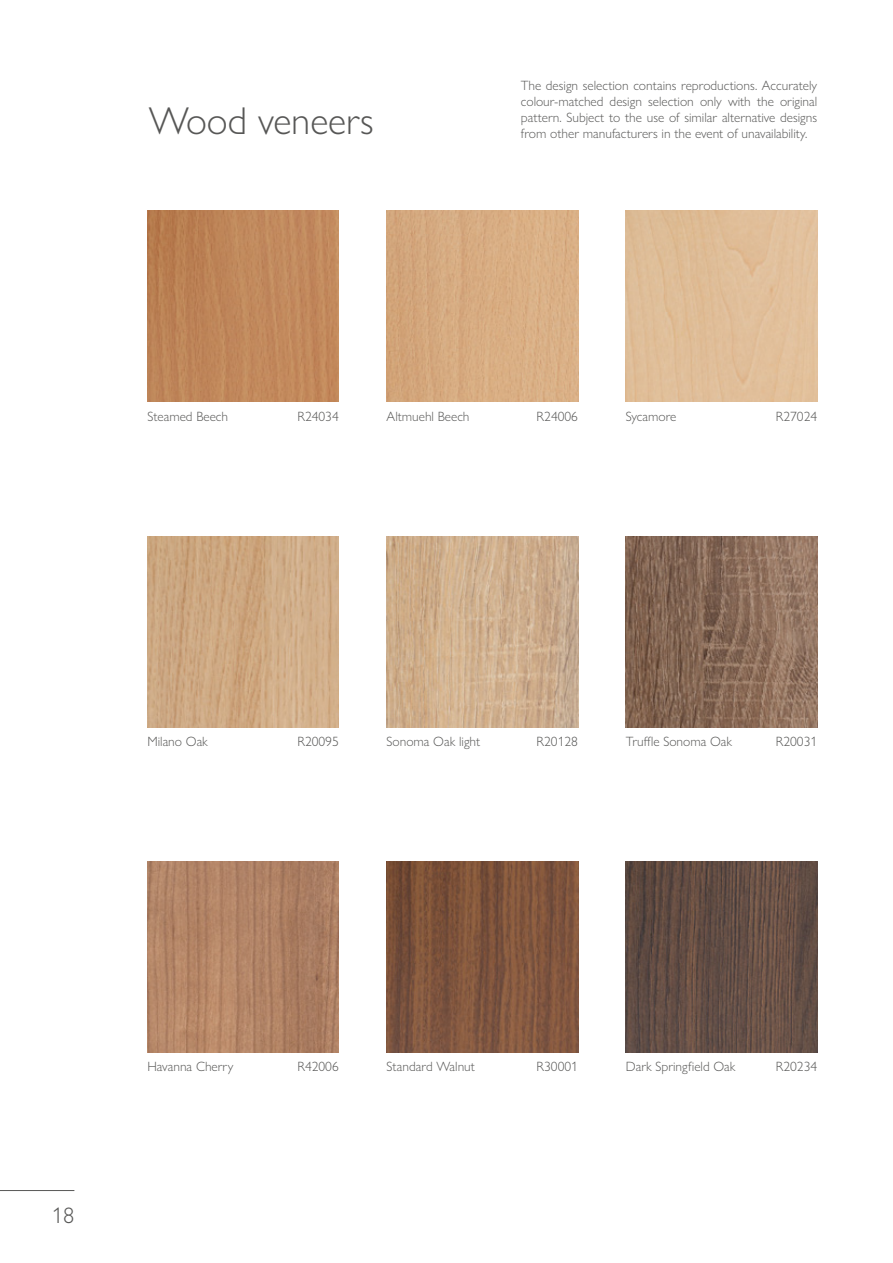
<style>
.page{position:relative;width:893px;height:1263px;background:#fff}
.page>*{position:absolute;margin:0;border:0;box-sizing:border-box;transform-origin:0 0}
.t1{font:300 39px "Gill Sans Nova";color:#575756}
.t2{font:300 22.5px "Gill Sans Nova";color:#575756}
.t3{font:300 13.5px/16.2px "Gill Sans Nova";color:#575756;text-align:justify}
</style>
<div class="page">
<hr style="left:0;top:1190px;width:74px;height:1px;background:#575756">
<img style="left:387px;top:861px;width:191px;height:192px">
<img style="left:626px;top:861px;width:191px;height:192px">
<img style="left:626px;top:536px;width:191px;height:191px">
<img style="left:147px;top:536px;width:192px;height:191px">
<img style="left:387px;top:210px;width:191px;height:192px">
<img style="left:147px;top:861px;width:192px;height:192px">
<img style="left:387px;top:536px;width:191px;height:191px">
<img style="left:147px;top:210px;width:192px;height:192px">
<div style="left:626px;top:210px;width:191px;height:192px;background:#e0be99"></div>
<h1 class="t1" style="left:149px;top:97px;width:226px">Wood veneers</h1>
<p class="t3" style="left:521px;top:77px;width:298px">The design selection contains reproductions. Accurately colour-matched design selection only with the original pattern. Subject to the use of similar alternative designs from other manufacturers in the event of unavailability.</p>
<p class="t3" style="left:147px;top:408px;width:82px">Steamed Beech</p>
<p class="t3" style="left:297px;top:408px;width:43px">R24034</p>
<p class="t3" style="left:387px;top:408px;width:84px">Altmuehl Beech</p>
<p class="t3" style="left:537px;top:408px;width:43px">R24006</p>
<p class="t3" style="left:626px;top:408px;width:52px">Sycamore</p>
<p class="t3" style="left:776px;top:408px;width:43px">R27024</p>
<p class="t3" style="left:147px;top:733px;width:62px">Milano Oak</p>
<p class="t3" style="left:297px;top:733px;width:43px">R20095</p>
<p class="t3" style="left:387px;top:733px;width:95px">Sonoma Oak light</p>
<p class="t3" style="left:536px;top:733px;width:43px">R20128</p>
<p class="t3" style="left:626px;top:733px;width:108px">Truffle Sonoma Oak</p>
<p class="t3" style="left:776px;top:733px;width:43px">R20031</p>
<h2 class="t2" style="left:52px;top:1201px;width:24px">18</h2>
<p class="t3" style="left:147px;top:1058px;width:88px">Havanna Cherry</p>
<p class="t3" style="left:297px;top:1058px;width:43px">R42006</p>
<p class="t3" style="left:387px;top:1058px;width:90px">Standard Walnut</p>
<p class="t3" style="left:537px;top:1058px;width:43px">R30001</p>
<p class="t3" style="left:626px;top:1058px;width:111px">Dark Springfield Oak</p>
<p class="t3" style="left:776px;top:1058px;width:43px">R20234</p>
</div>
